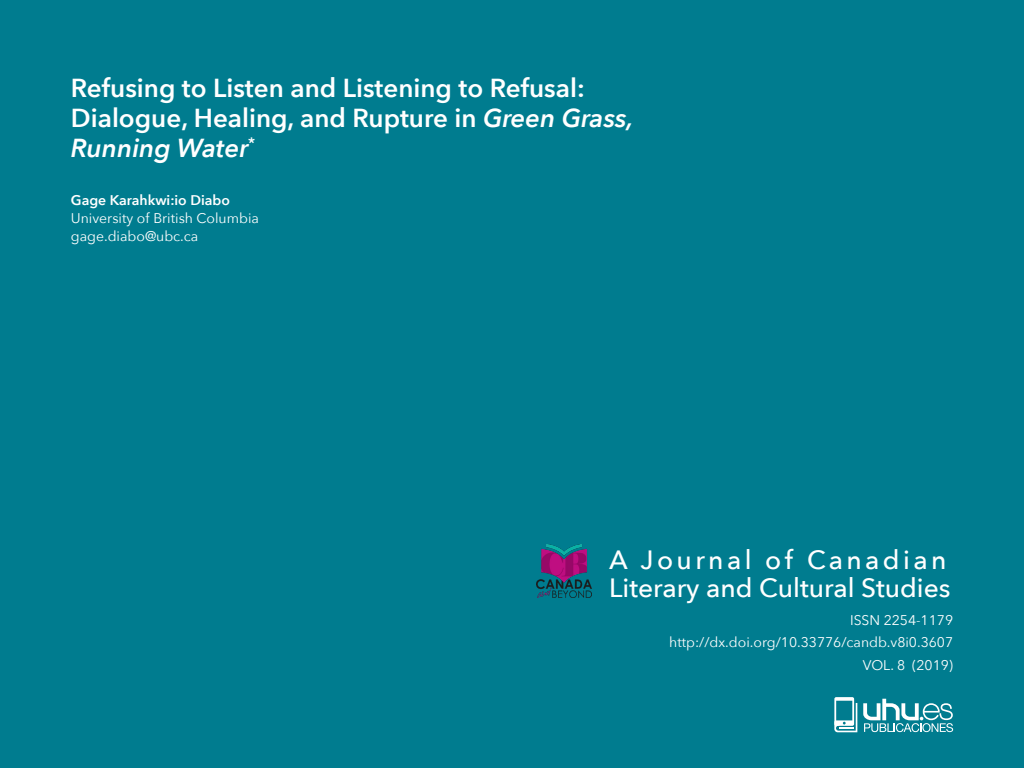
<style>
.page{position:relative;width:1024px;height:768px;background:#007c8f}
.page>*{position:absolute;margin:0;border:0;box-sizing:border-box;transform-origin:0 0}
._1_1{font:500 26.4px/28.6px "Avenir Next";color:#fff}
.TITULO_CAPITULO{font:600 26px "Avenir Next";color:#fff}
.TITULO_CAPITULO-2{font:italic 600 26px "Avenir Next";color:#fff}
.DATOS_CAPITULO{font:14px "Avenir Next";color:#fff}
.AUTOR_CAPITULO{font:600 14px "Avenir Next";color:#fff}
.s1{font-style:italic}
</style>
<div class="page">
<svg style="left:834px;top:697px;width:23px;height:35px"></svg>
<svg style="left:863px;top:699px;width:90px;height:33px"></svg>
<img style="left:536px;top:544px;width:55px;height:53px">
<p class="TITULO_CAPITULO" style="left:71px;top:66px;width:515px">Refusing to Listen and Listening to Refusal:</p>
<p class="TITULO_CAPITULO" style="left:71px;top:95px;width:564px">Dialogue, Healing, and Rupture in <span class="s1">Green Grass,</span></p>
<p class="TITULO_CAPITULO-2" style="left:71px;top:125px;width:186px">Running Water<sup>*</sup></p>
<p class="AUTOR_CAPITULO" style="left:71px;top:188px;width:161px">Gage Karahkwi:io Diabo</p>
<p class="DATOS_CAPITULO" style="left:71px;top:206px;width:190px">University of British Columbia</p>
<p class="DATOS_CAPITULO" style="left:71px;top:224px;width:129px">gage.diabo@ubc.ca</p>
<p class="_1_1" style="left:609px;top:544px;width:343px">A Journal of Canadian<br>Literary and Cultural Studies</p>
<p class="DATOS_CAPITULO" style="left:850px;top:609px;width:105px">ISSN 2254-1179</p>
<p class="DATOS_CAPITULO" style="left:669px;top:631px;width:285px">http://dx.doi.org/10.33776/candb.v8i0.3607</p>
<p class="DATOS_CAPITULO" style="left:863px;top:653px;width:92px">VOL. 8 (2019)</p>
</div>
